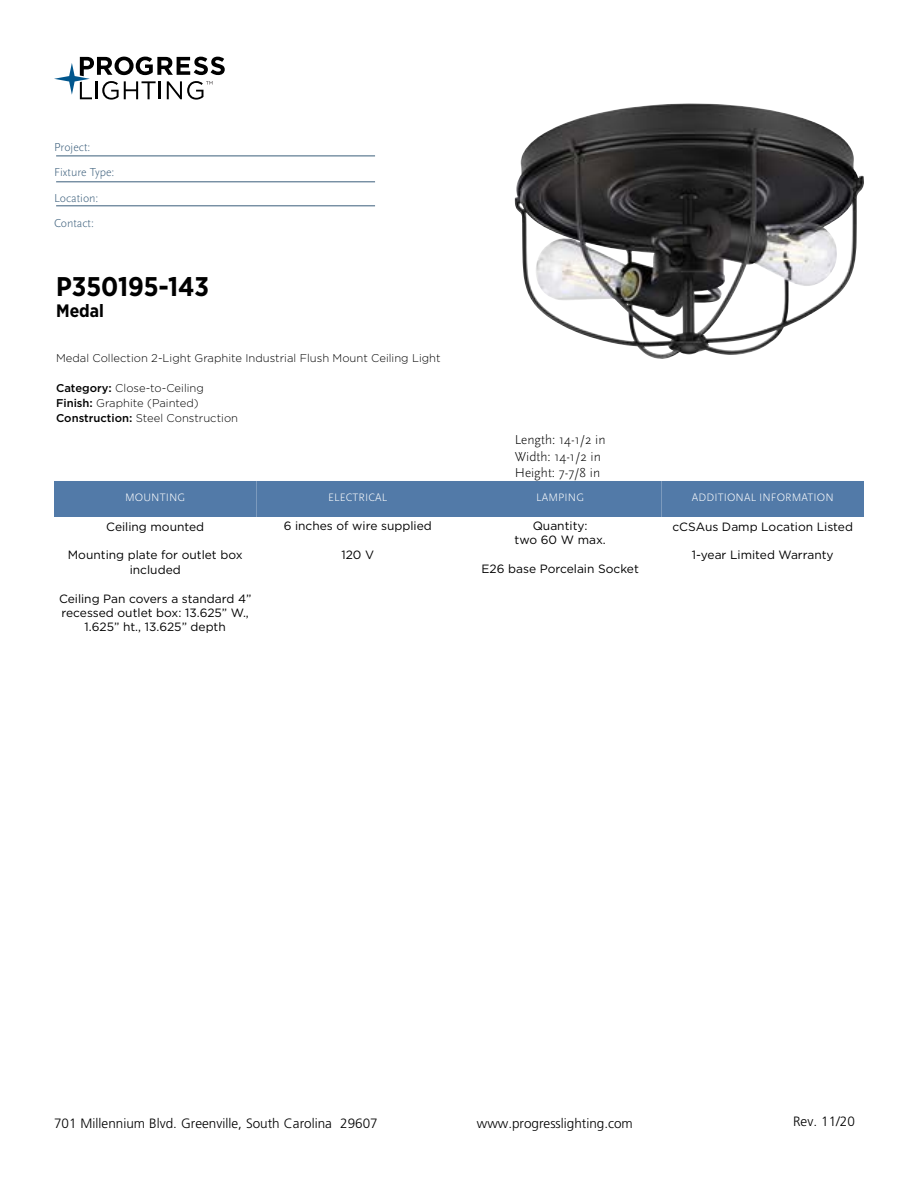
<style>
.page{position:relative;width:918px;height:1188px;background:#fff}
.page>*{position:absolute;margin:0;border:0;box-sizing:border-box;transform-origin:0 0}
.t1{font:700 27px "Gotham Narrow";color:#000}
.t2{font:700 18px "Gotham Narrow";color:#000}
.t3{font:300 13.5px "Frutiger LT Std";color:#000}
.t4{font:300 13.5px/16.2px "Scala Sans Pro";color:#000}
.t5{font:12px/14.4px "Gotham";color:#000;text-align:center}
.t6{font:300 12px/25.5px "Scala Sans Pro";color:#3b5e7b}
.t7{font:300 11.25px/15px "Gotham";color:#000}
.t8{font:300 11.25px "Scala Sans Pro";letter-spacing:.01em;color:#fff}
.s1{font-weight:500}
</style>
<div class="page">
<svg style="left:54px;top:57px;width:171px;height:43px"></svg>
<hr style="left:56px;top:156px;width:319px;height:1px;background:#3b5e7b">
<hr style="left:56px;top:182px;width:319px;height:1px;background:#3b5e7b">
<hr style="left:56px;top:206px;width:319px;height:1px;background:#3b5e7b">
<img style="left:515px;top:103px;width:349px;height:256px">
<div style="left:54px;top:481px;width:202px;height:36px;background:#527aa8"></div>
<div style="left:256px;top:481px;width:203px;height:36px;background:#527aa8"></div>
<div style="left:459px;top:481px;width:203px;height:36px;background:#527aa8"></div>
<div style="left:662px;top:481px;width:202px;height:36px;background:#527aa8"></div>
<p class="t6" style="left:54px;top:134px;width:62px">Project:<br>Fixture Type:<br>Location:<br>Contact:</p>
<h1 class="t1" style="left:56px;top:269px;width:154px">P350195-143</h1>
<h2 class="t2" style="left:56px;top:299px;width:49px">Medal</h2>
<p class="t7" style="left:56px;top:351px;width:386px">Medal Collection 2-Light Graphite Industrial Flush Mount Ceiling Light</p>
<p class="t7" style="left:56px;top:381px;width:183px"><span class="s1">Category:</span> Close-to-Ceiling<br><span class="s1">Finish:</span> Graphite (Painted)<br><span class="s1">Construction:</span> Steel Construction</p>
<p class="t8" style="left:125px;top:491px;width:62px">MOUNTING</p>
<p class="t5" style="left:106px;top:519px;width:99px">Ceiling mounted</p>
<p class="t5" style="left:68px;top:548px;width:176px">Mounting plate for outlet box included</p>
<p class="t5" style="left:59px;top:591px;width:194px">Ceiling Pan covers a standard 4” recessed outlet box: 13.625” W.,<br>1.625” ht., 13.625” depth</p>
<p class="t8" style="left:328px;top:491px;width:61px">ELECTRICAL</p>
<p class="t5" style="left:284px;top:518px;width:150px">6 inches of wire supplied</p>
<p class="t5" style="left:341px;top:547px;width:34px">120 V</p>
<p class="t4" style="left:515px;top:432px;width:92px">Length: 14-1/2 in<br>Width: 14-1/2 in<br>Height: 7-7/8 in</p>
<p class="t8" style="left:536px;top:491px;width:49px">LAMPING</p>
<p class="t5" style="left:515px;top:518px;width:93px">Quantity:<br>two 60 W max.</p>
<p class="t5" style="left:482px;top:562px;width:159px">E26 base Porcelain Socket</p>
<p class="t8" style="left:692px;top:491px;width:143px">ADDITIONAL INFORMATION</p>
<p class="t5" style="left:672px;top:519px;width:182px">cCSAus Damp Location Listed</p>
<p class="t5" style="left:692px;top:548px;width:143px">1-year Limited Warranty</p>
<p class="t3" style="left:54px;top:1115px;width:325px">701 Millennium Blvd. Greenville, South Carolina 29607</p>
<p class="t3" style="left:477px;top:1115px;width:158px">www.progresslighting.com</p>
<p class="t3" style="left:793px;top:1114px;width:63px">Rev. 11/20</p>
</div>
